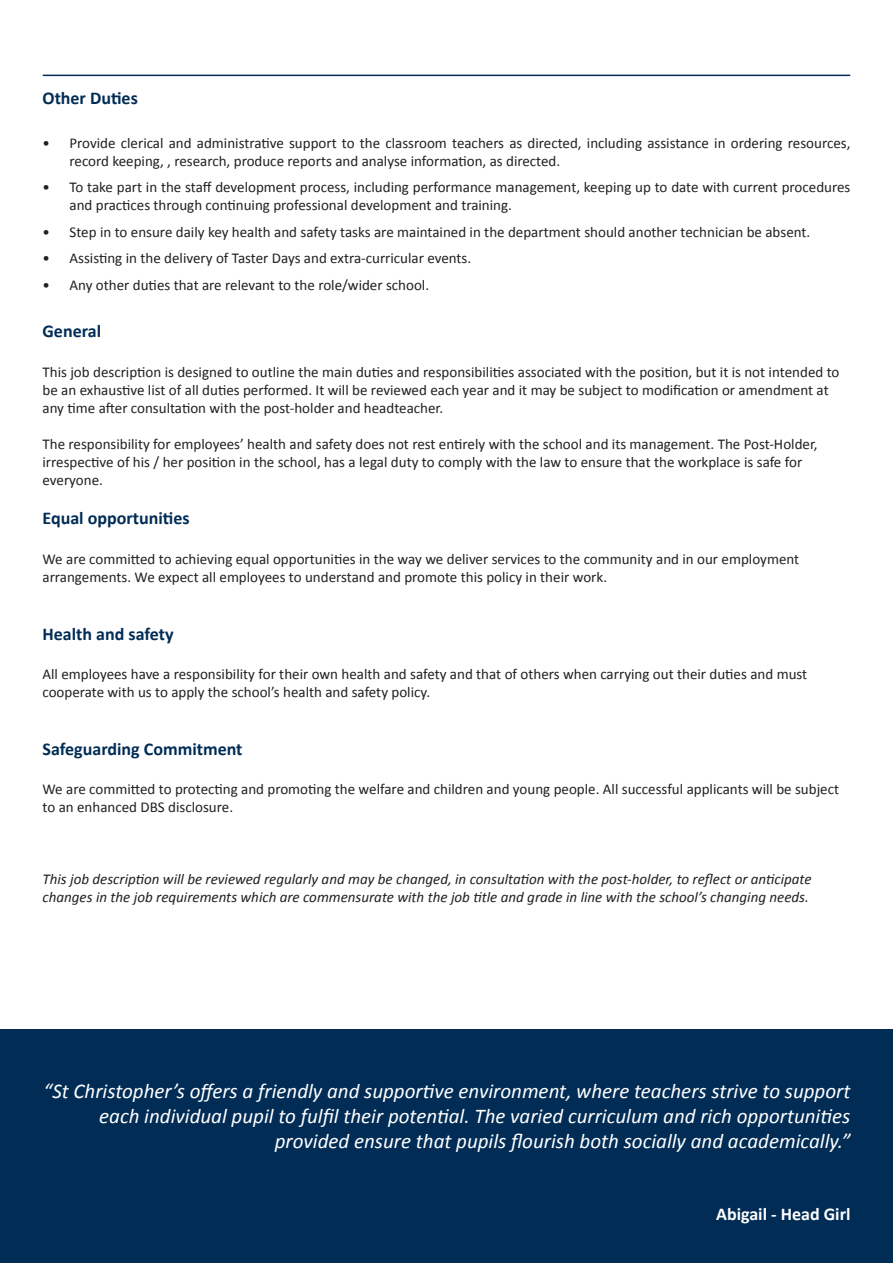
<style>
.page{position:relative;width:893px;height:1263px;background:#fff}
.page>*{position:absolute;margin:0;border:0;box-sizing:border-box;transform-origin:0 0}
.t1{font:italic 21px/25.2px "Calibri";color:#fff;text-align:right}
.t2{font:700 18px "Calibri";color:#002c55}
.t3{font:700 18px "Calibri";color:#fff}
.t4{font:15px/18px "Calibri";color:#231f20}
.t5{font:italic 15px/18px "Calibri";color:#231f20}
</style>
<div class="page">
<hr style="left:43px;top:75px;width:807px;height:1px;background:#002c55">
<div style="left:0;top:1029px;width:893px;height:234px;background:#002c55"></div>
<p class="t2" style="left:43px;top:85px;width:97px">Other Duties</p>
<p class="t4" style="left:70px;top:133px;width:782px;text-indent:-27px">• Provide clerical and administrative support to the classroom teachers as directed, including assistance in ordering resources, record keeping, , research, produce reports and analyse information, as directed.</p>
<p class="t4" style="left:70px;top:178px;width:782px;text-indent:-27px">• To take part in the staff development process, including performance management, keeping up to date with current procedures and practices through continuing professional development and training.</p>
<p class="t4" style="left:43px;top:222px;width:769px">• Step in to ensure daily key health and safety tasks are maintained in the department should another technician be absent.</p>
<p class="t4" style="left:43px;top:249px;width:430px">• Assisting in the delivery of Taster Days and extra-curricular events.</p>
<p class="t4" style="left:43px;top:275px;width:388px">• Any other duties that are relevant to the role/wider school.</p>
<p class="t2" style="left:43px;top:318px;width:60px">General</p>
<p class="t4" style="left:43px;top:362px;width:798px">This job description is designed to outline the main duties and responsibilities associated with the position, but it is not intended to be an exhaustive list of all duties performed. It will be reviewed each year and it may be subject to modification or amendment at any time after consultation with the post-holder and headteacher.</p>
<p class="t4" style="left:43px;top:434px;width:777px">The responsibility for employees’ health and safety does not rest entirely with the school and its management. The Post-Holder, irrespective of his / her position in the school, has a legal duty to comply with the law to ensure that the workplace is safe for everyone.</p>
<p class="t2" style="left:43px;top:506px;width:149px">Equal opportunities</p>
<p class="t4" style="left:43px;top:550px;width:758px">We are committed to achieving equal opportunities in the way we deliver services to the community and in our employment arrangements. We expect all employees to understand and promote this policy in their work.</p>
<p class="t2" style="left:43px;top:621px;width:133px">Health and safety</p>
<p class="t4" style="left:43px;top:665px;width:766px">All employees have a responsibility for their own health and safety and that of others when carrying out their duties and must cooperate with us to apply the school’s health and safety policy.</p>
<p class="t2" style="left:43px;top:736px;width:201px">Safeguarding Commitment</p>
<p class="t4" style="left:43px;top:780px;width:798px">We are committed to protecting and promoting the welfare and children and young people. All successful applicants will be subject to an enhanced DBS disclosure.</p>
<p class="t5" style="left:43px;top:870px;width:771px">This job description will be reviewed regularly and may be changed, in consultation with the post-holder, to reflect or anticipate changes in the job requirements which are commensurate with the job title and grade in line with the school’s changing needs.</p>
<p class="t1" style="left:44px;top:1077px;width:808px">“St Christopher’s offers a friendly and supportive environment, where teachers strive to support each individual pupil to fulfil their potential. The varied curriculum and rich opportunities provided ensure that pupils flourish both socially and academically.”</p>
<p class="t3" style="left:716px;top:1202px;width:136px">Abigail - Head Girl</p>
</div>
